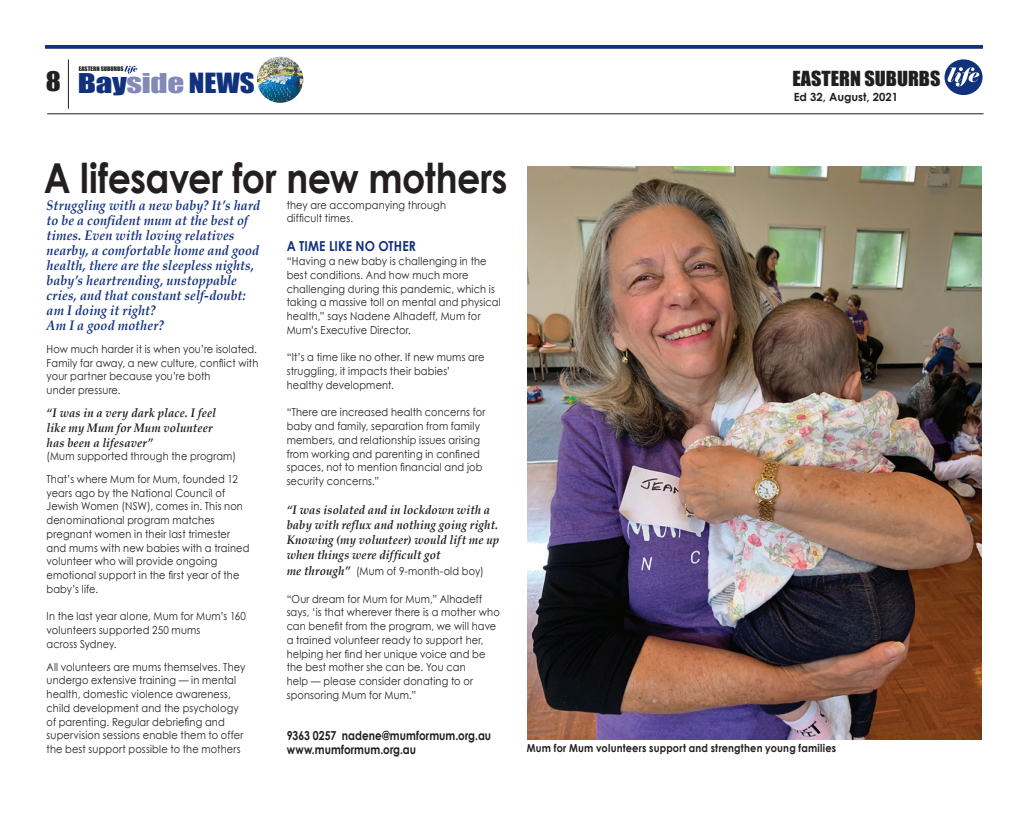
<style>
.page{position:relative;width:1028px;height:814px;background:#fff}
.page>*{position:absolute;margin:0;border:0;box-sizing:border-box;transform-origin:0 0}
.t1{font:700 41.25px "Century Gothic";letter-spacing:-.015em;color:#231f20;scale:.88 1}
.t2{font:25px "Impact";letter-spacing:-.01em;color:#848ab7;scale:1.32 1}
.SubHeadline{font:24.75px "Impact";color:#231f20;scale:1.14 1}
.t3{font:19.12px "Impact";color:#201e20;scale:1.06 1}
.t4{font:italic 700 13.75px/15px "Book Antiqua";letter-spacing:.015em;color:#10317c;scale:.91 1}
.t5{font:700 13.75px "Century Gothic";letter-spacing:.01em;color:#10317c;scale:.89 1}
.t6{font:italic 700 12.38px/15px "Book Antiqua";letter-spacing:.02em;color:#1d1d20;scale:.91 1}
.t7{font:700 12.38px "Century Gothic";letter-spacing:.005em;color:#231f20;scale:.85 1}
.t8{font:700 11.25px "Century Gothic";color:#231f20}
.t9{font:11px/13.8px "Century Gothic";letter-spacing:.02em;color:#231f20;scale:.89 1}
.t10{font:700 11px "Century Gothic";letter-spacing:.02em;color:#231f20;scale:.89 1}
.t11{font:5.75px "Impact";color:#201e20;scale:1.06 1}
.s1{color:#10317c}
.s2{font-size:25.5px;color:#10317c}
.s3{font-family:"Book Antiqua";font-weight:700;font-style:italic;font-size:12.38px;color:#1d1d20}
</style>
<div class="page">
<svg style="left:45px;top:45px;width:938px;height:4px;background:#1e3d83"></svg>
<hr style="left:47px;top:113px;width:936px;height:1px;background:#231f20">
<hr style="left:68px;top:59px;width:1px;height:50px;background:#231f20">
<div style="left:944px;top:59px;width:38px;height:36px;background:#10317c;border-radius:50%"></div>
<svg style="left:947px;top:67px;width:32px;height:19px"></svg>
<img style="left:257px;top:57px;width:46px;height:46px">
<svg style="left:125px;top:66px;width:12px;height:8px"></svg>
<img style="left:527px;top:167px;width:454px;height:572px">
<p class="t11" style="left:79px;top:65px;width:44px">EASTERN SUBURBS</p>
<p class="SubHeadline" style="left:46px;top:62px;width:15px">8</p>
<p class="t3" style="left:792px;top:64px;width:141px">EASTERN SUBURBS</p>
<p class="t8" style="left:793px;top:88px;width:106px">Ed 32, August, 2021</p>
<p class="t2" style="left:78px;top:64px;width:136px"><span class="s1">Bay</span>side <span class="s2">NEWS</span></p>
<p class="t1" style="left:44px;top:147px;width:528px">A lifesaver for new mothers</p>
<p class="t4" style="left:47px;top:198px;width:236px">Struggling with a new baby? It’s hard to be a confident mum at the best of times. Even with loving relatives nearby, a comfortable home and good health, there are the sleepless nights, baby’s heartrending, unstoppable cries, and that constant self-doubt: am I doing it right?</p>
<p class="t4" style="left:47px;top:318px;width:130px">Am I a good mother?</p>
<p class="t9" style="left:47px;top:342px;width:239px">How much harder it is when you’re isolated.<br>Family far away, a new culture, conflict with your partner because you’re both</p>
<p class="t9" style="left:47px;top:383px;width:85px">under pressure.</p>
<p class="t6" style="left:47px;top:405px;width:188px">“I was in a very dark place. I feel</p>
<p class="t6" style="left:47px;top:420px;width:184px">like my Mum for Mum volunteer</p>
<p class="t6" style="left:47px;top:435px;width:119px">has been a lifesaver”</p>
<p class="t9" style="left:47px;top:449px;width:214px">(Mum supported through the program)</p>
<p class="t9" style="left:47px;top:472px;width:216px">That’s where Mum for Mum, founded 12 years ago by the National Council of</p>
<p class="t9" style="left:47px;top:499px;width:222px">Jewish Women (NSW), comes in. This non</p>
<p class="t9" style="left:47px;top:513px;width:190px">denominational program matches</p>
<p class="t9" style="left:47px;top:527px;width:208px">pregnant women in their last trimester</p>
<p class="t9" style="left:47px;top:541px;width:229px">and mums with new babies with a trained</p>
<p class="t9" style="left:47px;top:554px;width:193px">volunteer who will provide ongoing</p>
<p class="t9" style="left:47px;top:568px;width:218px">emotional support in the first year of the baby’s life.</p>
<p class="t9" style="left:47px;top:609px;width:226px">In the last year alone, Mum for Mum’s 160 volunteers supported 250 mums</p>
<p class="t9" style="left:47px;top:637px;width:80px">across Sydney.</p>
<p class="t9" style="left:47px;top:659px;width:225px">All volunteers are mums themselves. They undergo extensive training — in mental health, domestic violence awareness,</p>
<p class="t9" style="left:47px;top:701px;width:217px">child development and the psychology</p>
<p class="t9" style="left:47px;top:714px;width:202px">of parenting. Regular debriefing and</p>
<p class="t9" style="left:47px;top:728px;width:223px">supervision sessions enable them to offer the best support possible to the mothers</p>
<p class="t9" style="left:287px;top:198px;width:180px">they are accompanying through</p>
<p class="t9" style="left:287px;top:211px;width:76px">difficult times.</p>
<p class="t5" style="left:287px;top:236px;width:147px">A TIME LIKE NO OTHER</p>
<p class="t9" style="left:287px;top:254px;width:242px">“Having a new baby is challenging in the best conditions. And how much more challenging during this pandemic, which is taking a massive toll on mental and physical health,” says Nadene Alhadeff, Mum for Mum’s Executive Director.</p>
<p class="t9" style="left:287px;top:350px;width:224px">“It’s a time like no other. If new mums are struggling, it impacts their babies’</p>
<p class="t9" style="left:287px;top:378px;width:122px">healthy development.</p>
<p class="t9" style="left:287px;top:405px;width:225px">“There are increased health concerns for baby and family, separation from family members, and relationship issues arising from working and parenting in confined spaces, not to mention financial and job security concerns.”</p>
<p class="t6" style="left:287px;top:502px;width:235px">“I was isolated and in lockdown with a baby with reflux and nothing going right.<br>Knowing (my volunteer) would lift me up when things were difficult got</p>
<p class="t9" style="left:287px;top:564px;width:223px"><span class="s3">me through”</span> (Mum of 9-month-old boy)</p>
<p class="t9" style="left:287px;top:591px;width:241px">“Our dream for Mum for Mum,” Alhadeff says, ‘is that wherever there is a mother who can benefit from the program, we will have a trained volunteer ready to support her, helping her find her unique voice and be the best mother she can be. You can</p>
<p class="t9" style="left:287px;top:674px;width:211px">help — please consider donating to or</p>
<p class="t9" style="left:287px;top:688px;width:147px">sponsoring Mum for Mum.”</p>
<p class="t7" style="left:287px;top:726px;width:242px">9363 0257 nadene@mumformum.org.au</p>
<p class="t7" style="left:287px;top:740px;width:154px">www.mumformum.org.au</p>
<p class="t10" style="left:527px;top:739px;width:349px">Mum for Mum volunteers support and strengthen young families</p>
</div>
